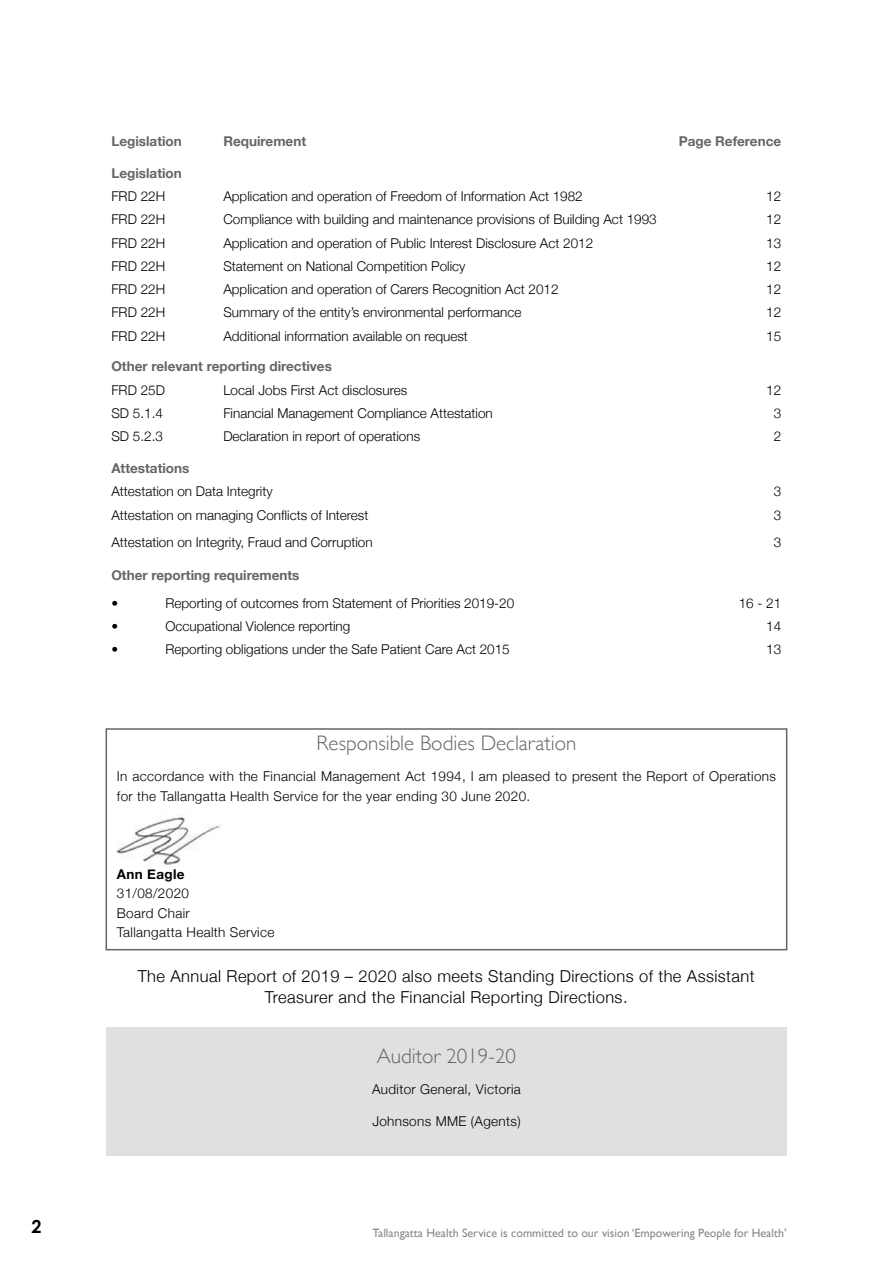
<style>
.page{position:relative;width:893px;height:1263px;background:#fff}
.page>*{position:absolute;margin:0;border:0;box-sizing:border-box;transform-origin:0 0}
.t1{font:300 21px "Gill Sans";color:#646567}
.t2{font:700 18px "Century Gothic";color:#000}
.t3{font:300 16.5px/21px "Helvetica Neue";letter-spacing:.025em;color:#000;text-align:center}
.t4{font:300 13.5px "Helvetica Neue";color:#000}
.t5{font:300 13.5px/19.5px "Helvetica Neue";letter-spacing:.025em;color:#000}
.t6{font:700 13.5px "Helvetica Neue";color:#646567}
.t7{font:700 13.5px "Helvetica Neue";letter-spacing:.025em;color:#000}
.t8{font:12px "Gill Sans";color:#87888a}
</style>
<div class="page">
<div style="left:106px;top:728px;width:681px;height:222px;border:2px solid #646567"></div>
<img style="left:117px;top:815px;width:104px;height:52px">
<div style="left:106px;top:1027px;width:681px;height:129px;background:#e0e0e1"></div>
<h2 class="t2" style="left:32px;top:1215px;width:12px">2</h2>
<p class="t6" style="left:111px;top:130px;width:72px">Legislation</p>
<p class="t6" style="left:223px;top:130px;width:84px">Requirement</p>
<p class="t6" style="left:679px;top:130px;width:104px">Page Reference</p>
<p class="t6" style="left:111px;top:162px;width:72px">Legislation</p>
<p class="t4" style="left:111px;top:185px;width:55px">FRD 22H</p>
<p class="t4" style="left:223px;top:185px;width:361px">Application and operation of Freedom of Information Act 1982</p>
<p class="t4" style="left:766px;top:185px;width:17px">12</p>
<p class="t4" style="left:111px;top:209px;width:55px">FRD 22H</p>
<p class="t4" style="left:223px;top:209px;width:435px">Compliance with building and maintenance provisions of Building Act 1993</p>
<p class="t4" style="left:766px;top:209px;width:17px">12</p>
<p class="t4" style="left:111px;top:232px;width:55px">FRD 22H</p>
<p class="t4" style="left:223px;top:232px;width:371px">Application and operation of Public Interest Disclosure Act 2012</p>
<p class="t4" style="left:766px;top:232px;width:17px">13</p>
<p class="t4" style="left:111px;top:255px;width:55px">FRD 22H</p>
<p class="t4" style="left:223px;top:255px;width:244px">Statement on National Competition Policy</p>
<p class="t4" style="left:766px;top:255px;width:17px">12</p>
<p class="t4" style="left:111px;top:278px;width:55px">FRD 22H</p>
<p class="t4" style="left:223px;top:278px;width:337px">Application and operation of Carers Recognition Act 2012</p>
<p class="t4" style="left:766px;top:278px;width:17px">12</p>
<p class="t4" style="left:111px;top:302px;width:55px">FRD 22H</p>
<p class="t4" style="left:223px;top:302px;width:300px">Summary of the entity’s environmental performance</p>
<p class="t4" style="left:766px;top:302px;width:17px">12</p>
<p class="t4" style="left:111px;top:325px;width:55px">FRD 22H</p>
<p class="t4" style="left:223px;top:325px;width:246px">Additional information available on request</p>
<p class="t4" style="left:766px;top:325px;width:17px">15</p>
<p class="t6" style="left:111px;top:356px;width:222px">Other relevant reporting directives</p>
<p class="t4" style="left:111px;top:379px;width:55px">FRD 25D</p>
<p class="t4" style="left:223px;top:379px;width:185px">Local Jobs First Act disclosures</p>
<p class="t4" style="left:766px;top:379px;width:17px">12</p>
<p class="t4" style="left:111px;top:402px;width:53px">SD 5.1.4</p>
<p class="t4" style="left:223px;top:402px;width:271px">Financial Management Compliance Attestation</p>
<p class="t4" style="left:774px;top:402px;width:9px">3</p>
<p class="t4" style="left:111px;top:425px;width:53px">SD 5.2.3</p>
<p class="t4" style="left:223px;top:425px;width:198px">Declaration in report of operations</p>
<p class="t4" style="left:774px;top:425px;width:9px">2</p>
<p class="t6" style="left:111px;top:458px;width:79px">Attestations</p>
<p class="t4" style="left:111px;top:481px;width:163px">Attestation on Data Integrity</p>
<p class="t4" style="left:774px;top:481px;width:9px">3</p>
<p class="t4" style="left:111px;top:504px;width:259px">Attestation on managing Conflicts of Interest</p>
<p class="t4" style="left:774px;top:504px;width:9px">3</p>
<p class="t4" style="left:111px;top:531px;width:263px">Attestation on Integrity, Fraud and Corruption</p>
<p class="t4" style="left:774px;top:531px;width:9px">3</p>
<p class="t6" style="left:111px;top:565px;width:189px">Other reporting requirements</p>
<p class="t4" style="left:111px;top:592px;width:8px">•</p>
<p class="t4" style="left:165px;top:592px;width:350px">Reporting of outcomes from Statement of Priorities 2019-20</p>
<p class="t4" style="left:739px;top:592px;width:44px">16 - 21</p>
<p class="t4" style="left:111px;top:615px;width:8px">•</p>
<p class="t4" style="left:165px;top:615px;width:186px">Occupational Violence reporting</p>
<p class="t4" style="left:766px;top:615px;width:17px">14</p>
<p class="t4" style="left:111px;top:638px;width:8px">•</p>
<p class="t4" style="left:165px;top:638px;width:346px">Reporting obligations under the Safe Patient Care Act 2015</p>
<p class="t4" style="left:766px;top:638px;width:17px">13</p>
<h1 class="t1" style="left:317px;top:726px;width:261px">Responsible Bodies Declaration</h1>
<p class="t5" style="left:117px;top:766px;width:661px">In accordance with the Financial Management Act 1994, I am pleased to present the Report of Operations for the Tallangatta Health Service for the year ending 30 June 2020.</p>
<p class="t7" style="left:117px;top:863px;width:69px">Ann Eagle</p>
<p class="t5" style="left:117px;top:883px;width:159px">31/08/2020<br>Board Chair<br>Tallangatta Health Service</p>
<p class="t3" style="left:138px;top:964px;width:618px">The Annual Report of 2019 – 2020 also meets Standing Directions of the Assistant<br>Treasurer and the Financial Reporting Directions.</p>
<h1 class="t1" style="left:377px;top:1039px;width:141px">Auditor 2019-20</h1>
<p class="t5" style="left:372px;top:1079px;width:150px">Auditor General, Victoria</p>
<p class="t5" style="left:372px;top:1110px;width:150px">Johnsons MME (Agents)</p>
<p class="t8" style="left:372px;top:1226px;width:416px">Tallangatta Health Service is committed to our vision ‘Empowering People for Health’</p>
</div>
